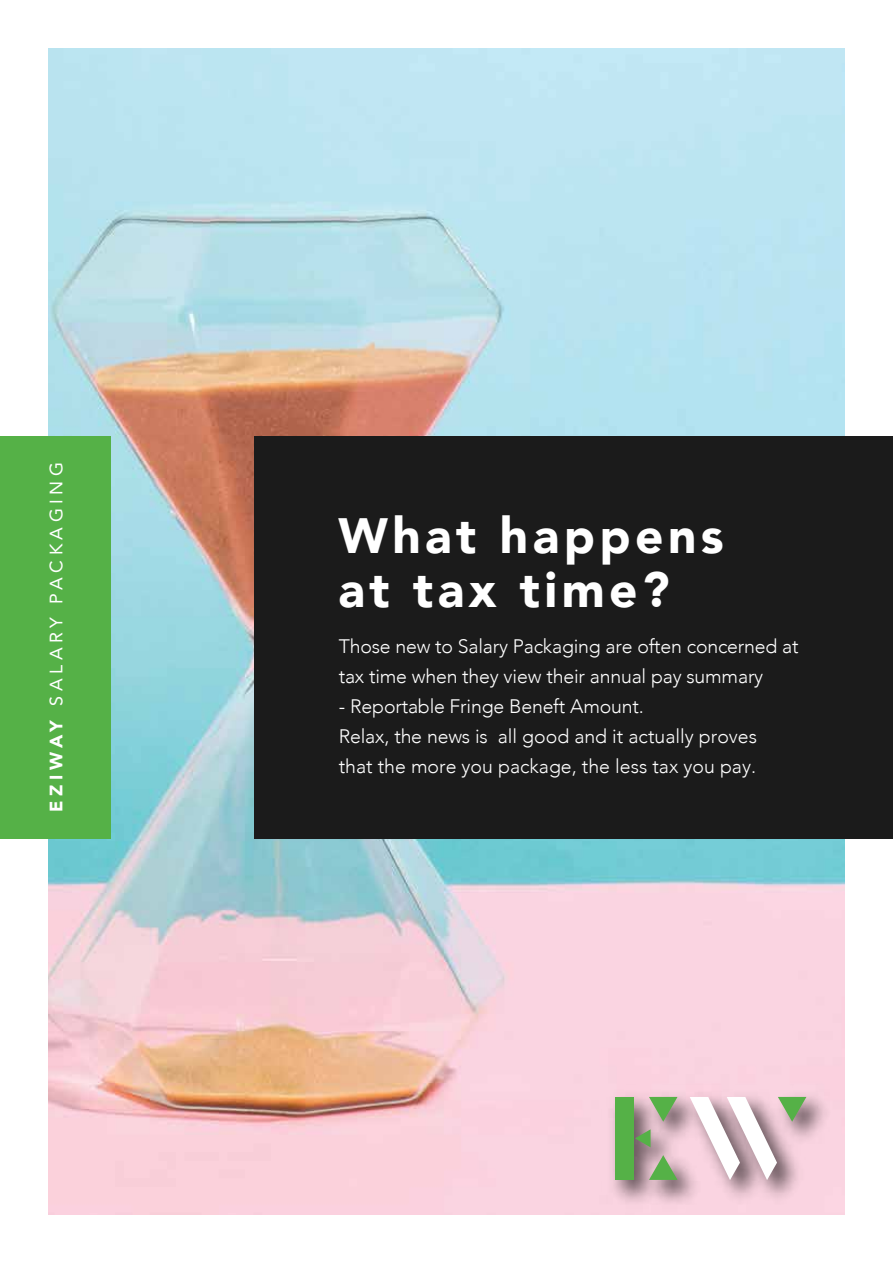
<style>
.page{position:relative;width:893px;height:1263px;background:#fff}
.page>*{position:absolute;margin:0;border:0;box-sizing:border-box;transform-origin:0 0}
.t1{font:900 49.5px/54px "Avenir";letter-spacing:.09em;color:#fff}
.t2{font:300 19.5px/30px "Avenir";letter-spacing:-.01em;color:#fff}
.t3{font:900 19.5px "Avenir";letter-spacing:.2em;color:#fff}
.t4{font:18px "Avenir";letter-spacing:.25em;color:#fff}
.s1{font-weight:900}
</style>
<div class="page">
<img style="left:48px;top:48px;width:797px;height:1167px">
<div style="left:254px;top:436px;width:639px;height:402px;background:#1b1b1b"></div>
<div style="left:0;top:436px;width:110px;height:402px;background:#55b147"></div>
<img style="left:602px;top:1084px;width:238px;height:129px">
<div style="left:615px;top:1097px;width:18px;height:83px;background:#55b147"></div>
<svg style="left:635px;top:1097px;width:171px;height:83px"></svg>
<p class="t4" style="left:42px;top:811px;width:351px;rotate:-90deg"><span class="s1">EZIWAY</span> SALARY PACKAGING</p>
<p class="t3" style="left:41px;top:763px;width:260px;rotate:-90deg">SALARY PACKAGING</p>
<h1 class="t1" style="left:338px;top:507px;width:387px">What happens at tax time?</h1>
<p class="t2" style="left:339px;top:631px;width:461px">Those new to Salary Packaging are often concerned at tax time when they view their annual pay summary</p>
<p class="t2" style="left:339px;top:691px;width:420px">- Reportable Fringe Beneft Amount.<br>Relax, the news is all good and it actually proves that the more you package, the less tax you pay.</p>
</div>
